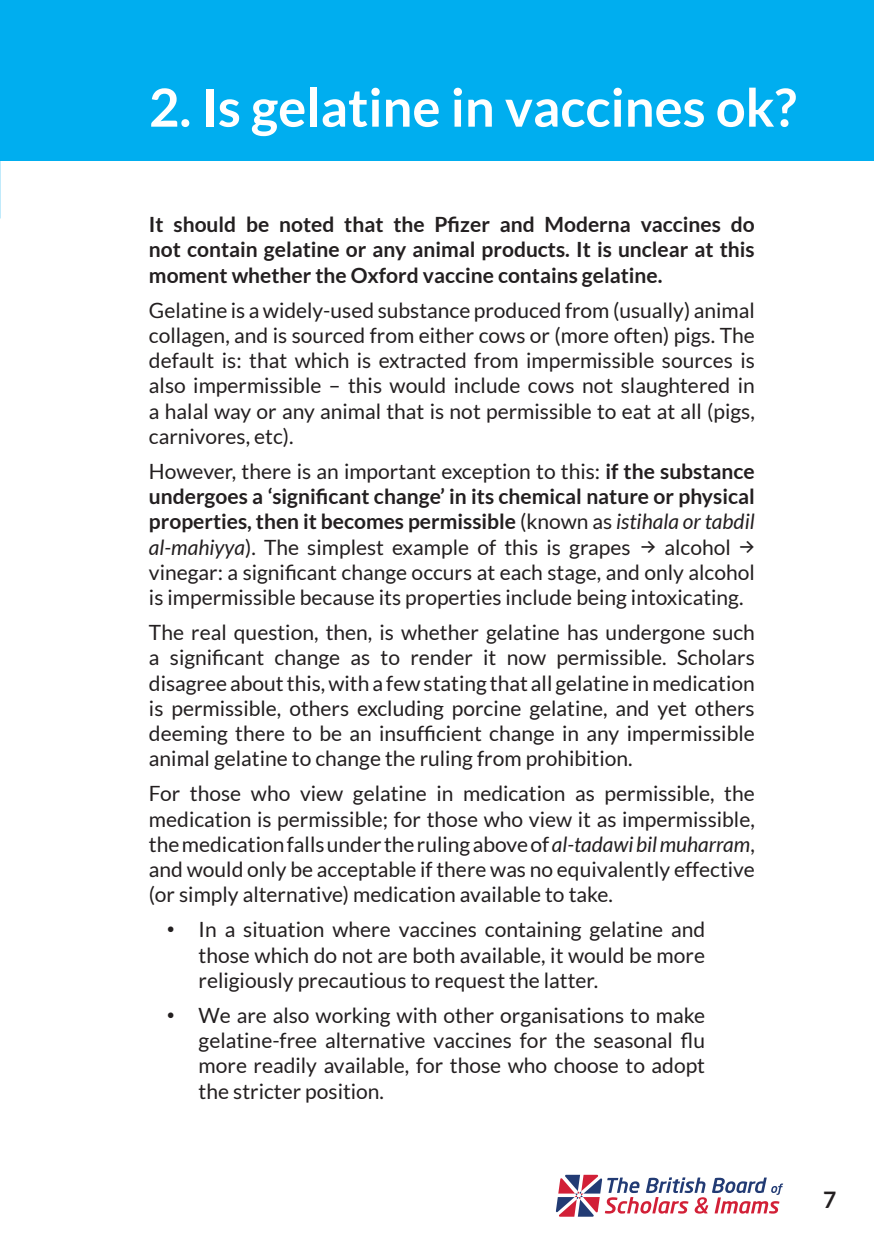
<style>
.page{position:relative;width:874px;height:1241px;background:#fff}
.page>*{position:absolute;margin:0;border:0;box-sizing:border-box;transform-origin:0 0}
.t1{font:700 52.5px "Lato";color:#fff}
.t2{font:700 22.75px "Lato";color:#231f20}
.t3{font:21px/25.2px "Lato";color:#231f20;text-align:justify}
.t4{font:700 21px/25.2px "Lato";color:#231f20;text-align:justify}
.s1{font-weight:700}
.s2{font-style:italic}
.s3{font-family:"Merriweather"}
.s4{font-family:"EB Garamond"}
</style>
<div class="page">
<svg style="left:556px;top:1174px;width:226px;height:42px"></svg>
<div style="left:0;top:0;width:873px;height:160px;background:#00aeef"></div>
<p class="t1" style="left:149px;top:77px;width:649px">2. Is gelatine in vaccines ok?</p>
<p class="t4" style="left:149px;top:211px;width:607px">It should be noted that the Pfizer and Moderna vaccines do not contain gelatine or any animal products. It is unclear at this moment whether the Oxford vaccine contains gelatine.</p>
<p class="t3" style="left:149px;top:297px;width:607px">Gelatine is a widely-used substance produced from (usually) animal collagen, and is sourced from either cows or (more often) pigs. The default is: that which is extracted from impermissible sources is also impermissible – this would include cows not slaughtered in a halal way or any animal that is not permissible to eat at all (pigs, carnivores, etc).</p>
<p class="t3" style="left:149px;top:458px;width:607px">However, there is an important exception to this: <span class="s1">if the substance undergoes a ‘significant change’ in its chemical nature or physical properties, then it becomes permissible</span> (known as <span class="s2">istihala or tabdil al-mahiyya</span>). The simplest example of this is grapes <span class="s3">→</span> alcohol <span class="s3">→ </span>vinegar: a significant change occurs at each stage, and only alcohol is impermissible because its properties include being intoxicating.</p>
<p class="t3" style="left:149px;top:619px;width:607px">The real question, then, is whether gelatine has undergone such a significant change as to render it now permissible. Scholars disagree about this, with a few stating that all gelatine in medication is permissible, others excluding porcine gelatine, and yet others deeming there to be an insufficient change in any impermissible animal gelatine to change the ruling from prohibition.</p>
<p class="t3" style="left:149px;top:781px;width:607px">For those who view gelatine in medication as permissible, the medication is permissible; for those who view it as impermissible, the medication falls under the ruling above of <span class="s2">al-tadawi bil muharram</span>, and would only be acceptable if there was no equivalently effective (or simply alternative) medication available to take.</p>
<p class="t3" style="left:198px;top:916px;width:507px;text-indent:-32px"><span class="s4">•</span> In a situation where vaccines containing gelatine and those which do not are both available, it would be more religiously precautious to request the latter.</p>
<p class="t3" style="left:198px;top:1002px;width:507px;text-indent:-32px"><span class="s4">•</span> We are also working with other organisations to make gelatine-free alternative vaccines for the seasonal flu more readily available, for those who choose to adopt the stricter position.</p>
<p class="t2" style="left:822px;top:1186px;width:15px">7</p>
</div>
